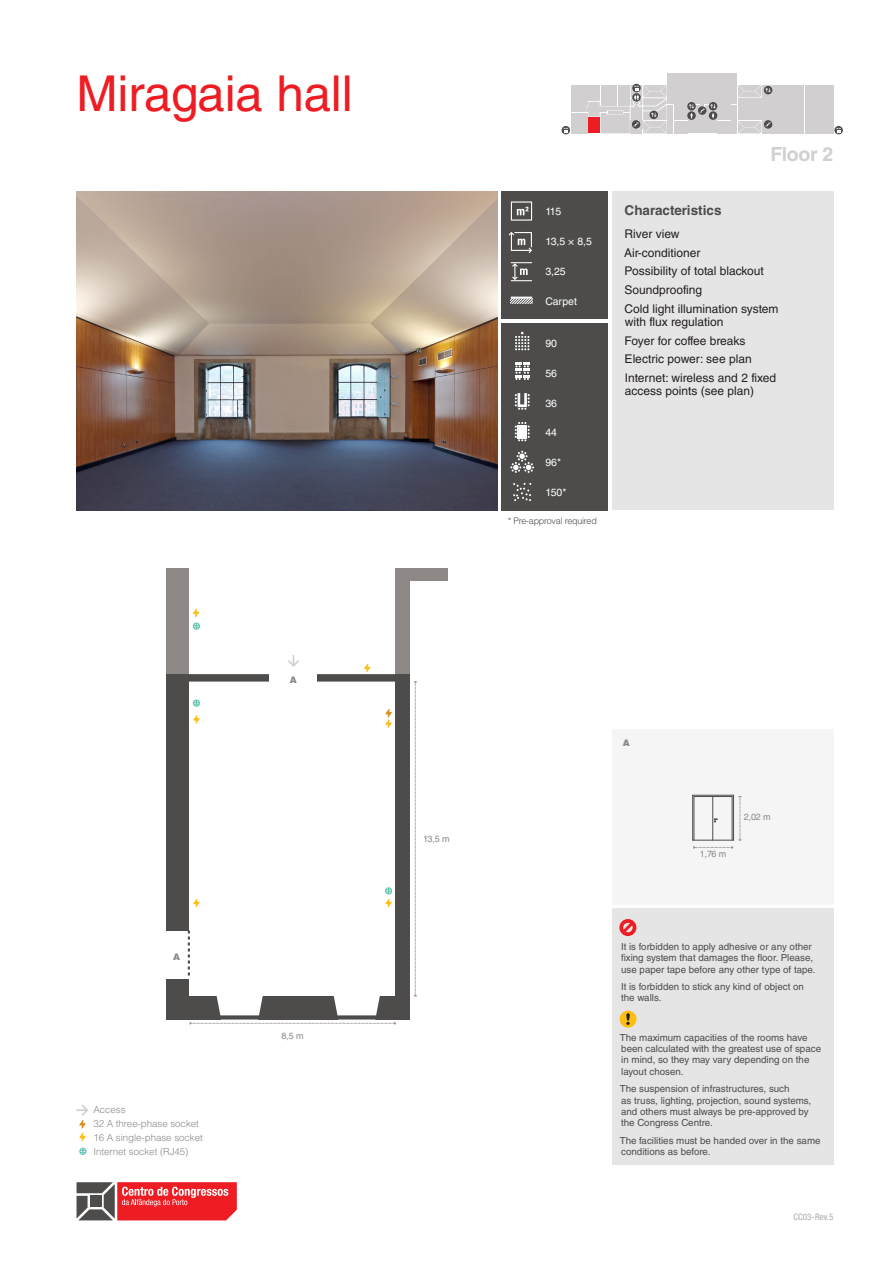
<style>
.page{position:relative;width:893px;height:1263px;background:#fff}
.page>*{position:absolute;margin:0;border:0;box-sizing:border-box;transform-origin:0 0}
.Titulo_sala{font:49.5px "Helvetica LT Std";letter-spacing:-.005em;color:#ee1d23}
.t1{font:700 19.5px "Helvetica LT Std";letter-spacing:-.02em;color:#d1cfd0}
.Titulo_caracteristicas{font:700 13.5px "Helvetica LT Std";color:#4d4c4b}
.Texto_caracteristicas{font:12px/13.5px "Helvetica LT Std";color:#231f20}
.Dados{font:10.5px "Helvetica LT Std";color:#fff}
.Regras{font:9.75px/11.2px "Helvetica LT Std";color:#4d4c4b}
.Legenda_planta{font:300 9.75px "Helvetica LT Std";letter-spacing:-.005em;color:#8d8786}
.t2{font:300 9px "Helvetica LT Std";letter-spacing:-.025em;color:#4d4c4b}
.indic__planta{font:9px "Helvetica LT Std";color:#8d8786}
.t3{font:condensed 9px "Helvetica Neue LT Std";color:#a8a9ad}
.portas{font:900 9px "Helvetica LT Std";color:#8d8786}
</style>
<div class="page">
<div style="left:612px;top:191px;width:221px;height:319px;background:#e6e5e5"></div>
<svg style="left:77px;top:1182px;width:160px;height:38px;background:#d14b4e"></svg>
<div style="left:805px;top:85px;width:28px;height:48px;background:#d1cfd0"></div>
<div style="left:775px;top:85px;width:29px;height:48px;background:#d1cfd0"></div>
<div style="left:762px;top:85px;width:12px;height:35px;background:#d1cfd0"></div>
<div style="left:738px;top:98px;width:23px;height:22px;background:#d1cfd0"></div>
<div style="left:732px;top:105px;width:5px;height:28px;background:#d1cfd0"></div>
<div style="left:668px;top:73px;width:69px;height:24px;background:#d1cfd0"></div>
<div style="left:717px;top:121px;width:14px;height:12px;background:#d1cfd0"></div>
<div style="left:717px;top:105px;width:14px;height:15px;background:#d1cfd0"></div>
<div style="left:668px;top:98px;width:63px;height:6px;background:#d1cfd0"></div>
<div style="left:688px;top:117px;width:28px;height:16px;background:#d1cfd0"></div>
<div style="left:688px;top:105px;width:7px;height:11px;background:#d1cfd0"></div>
<div style="left:674px;top:121px;width:13px;height:12px;background:#d1cfd0"></div>
<div style="left:674px;top:105px;width:13px;height:15px;background:#d1cfd0"></div>
<div style="left:668px;top:105px;width:5px;height:28px;background:#d1cfd0"></div>
<div style="left:576px;top:113px;width:11px;height:20px;background:#d1cfd0"></div>
<div style="left:576px;top:85px;width:11px;height:20px;background:#d1cfd0"></div>
<div style="left:571px;top:106px;width:14px;height:6px;background:#d1cfd0"></div>
<hr style="left:571px;top:113px;width:4px;height:20px;background:#d1cfd0">
<hr style="left:571px;top:85px;width:4px;height:20px;background:#d1cfd0">
<div style="left:502px;top:191px;width:106px;height:128px;background:#4d4c4b"></div>
<div style="left:502px;top:323px;width:106px;height:187px;background:#4d4c4b"></div>
<div style="left:612px;top:909px;width:221px;height:256px;background:#e6e5e5"></div>
<div style="left:612px;top:729px;width:221px;height:175px;background:#f4f5f4"></div>
<hr style="left:693px;top:840px;width:40px;height:1px;background:#4d4c4b">
<hr style="left:732px;top:796px;width:1px;height:44px;background:#4d4c4b">
<hr style="left:694px;top:796px;width:38px;height:1px;background:#4d4c4b">
<hr style="left:694px;top:796px;width:1px;height:44px;background:#4d4c4b">
<hr style="left:692px;top:795px;width:1px;height:45px;background:#4d4c4b">
<hr style="left:693px;top:795px;width:40px;height:1px;background:#4d4c4b">
<hr style="left:733px;top:795px;width:1px;height:45px;background:#4d4c4b">
<hr style="left:712px;top:796px;width:1px;height:44px;background:#4d4c4b">
<svg style="left:694px;top:846px;width:39px;height:3px"></svg>
<svg style="left:739px;top:796px;width:2px;height:45px"></svg>
<div style="left:619px;top:919px;width:17px;height:17px;border:4px solid #ee1d23;border-radius:50%"></div>
<svg style="left:620px;top:919px;width:16px;height:17px"></svg>
<div style="left:620px;top:1010px;width:17px;height:17px;background:#fdbe12;border-radius:50%"></div>
<svg style="left:626px;top:1013px;width:4px;height:12px"></svg>
<img style="left:77px;top:191px;width:420px;height:319px">
<svg style="left:77px;top:1105px;width:11px;height:36px"></svg>
<svg style="left:79px;top:1148px;width:8px;height:7px"></svg>
<div style="left:166px;top:568px;width:282px;height:144px;background:#8d8786"></div>
<div style="left:166px;top:674px;width:282px;height:345px;background:#4d4c4b"></div>
<div style="left:190px;top:554px;width:205px;height:442px;background:#fff"></div>
<div style="left:183px;top:674px;width:221px;height:7px;background:#4d4c4b"></div>
<div style="left:163px;top:931px;width:30px;height:47px;background:#fff"></div>
<div style="left:270px;top:659px;width:47px;height:30px;background:#fff"></div>
<div style="left:410px;top:582px;width:67px;height:457px;background:#fff"></div>
<svg style="left:188px;top:930px;width:2px;height:46px"></svg>
<svg style="left:414px;top:681px;width:3px;height:315px"></svg>
<svg style="left:190px;top:996px;width:206px;height:28px"></svg>
<svg style="left:738px;top:120px;width:36px;height:13px"></svg>
<div style="left:764px;top:86px;width:8px;height:8px;background:#4d4c4b;border-radius:50%"></div>
<svg style="left:732px;top:85px;width:39px;height:19px"></svg>
<svg style="left:562px;top:126px;width:8px;height:8px"></svg>
<svg style="left:563px;top:128px;width:5px;height:6px"></svg>
<svg style="left:834px;top:126px;width:9px;height:8px"></svg>
<svg style="left:836px;top:128px;width:5px;height:6px"></svg>
<svg style="left:586px;top:85px;width:81px;height:48px;background:#d1c5c6"></svg>
<svg style="left:687px;top:111px;width:9px;height:9px"></svg>
<svg style="left:687px;top:102px;width:9px;height:9px"></svg>
<svg style="left:709px;top:111px;width:8px;height:9px"></svg>
<div style="left:709px;top:102px;width:8px;height:9px;background:#4d4c4b;border-radius:50%"></div>
<svg style="left:689px;top:104px;width:27px;height:14px"></svg>
<div style="left:511px;top:201px;width:21px;height:20px;border:1px solid #fff"></div>
<svg style="left:517px;top:207px;width:12px;height:8px"></svg>
<svg style="left:509px;top:232px;width:23px;height:21px"></svg>
<svg style="left:511px;top:262px;width:21px;height:19px"></svg>
<hr style="left:511px;top:297px;width:21px;height:2px;background:#fff">
<svg style="left:511px;top:299px;width:22px;height:4px"></svg>
<svg style="left:515px;top:422px;width:15px;height:19px"></svg>
<svg style="left:515px;top:393px;width:15px;height:17px"></svg>
<svg style="left:510px;top:451px;width:24px;height:22px"></svg>
<svg style="left:515px;top:362px;width:15px;height:18px"></svg>
<svg style="left:515px;top:332px;width:14px;height:18px"></svg>
<svg style="left:513px;top:483px;width:18px;height:18px"></svg>
<svg style="left:385px;top:709px;width:7px;height:19px"></svg>
<svg style="left:193px;top:899px;width:7px;height:8px"></svg>
<svg style="left:193px;top:715px;width:7px;height:9px"></svg>
<svg style="left:364px;top:664px;width:6px;height:8px"></svg>
<svg style="left:385px;top:887px;width:7px;height:20px"></svg>
<svg style="left:193px;top:699px;width:7px;height:8px"></svg>
<svg style="left:193px;top:609px;width:7px;height:21px"></svg>
<svg style="left:288px;top:655px;width:11px;height:12px"></svg>
<p class="Titulo_sala" style="left:77px;top:65px;width:278px">Miragaia hall</p>
<p class="portas" style="left:290px;top:673px;width:9px">A</p>
<p class="portas" style="left:173px;top:951px;width:9px">A</p>
<p class="Legenda_planta" style="left:93px;top:1103px;width:34px">Access</p>
<p class="Legenda_planta" style="left:93px;top:1117px;width:107px">32 A three-phase socket</p>
<p class="Legenda_planta" style="left:93px;top:1131px;width:111px">16 A single-phase socket</p>
<p class="Legenda_planta" style="left:93px;top:1145px;width:97px">Internet socket (RJ45)</p>
<p class="indic__planta" style="left:281px;top:1030px;width:24px">8,5 m</p>
<p class="Dados" style="left:545px;top:206px;width:17px">115</p>
<p class="Dados" style="left:545px;top:235px;width:48px">13,5 × 8,5</p>
<p class="Dados" style="left:545px;top:265px;width:22px">3,25</p>
<p class="Dados" style="left:545px;top:295px;width:33px">Carpet</p>
<p class="Dados" style="left:545px;top:337px;width:13px">90</p>
<p class="Dados" style="left:545px;top:367px;width:13px">56</p>
<p class="Dados" style="left:545px;top:397px;width:13px">36</p>
<p class="Dados" style="left:545px;top:427px;width:13px">44</p>
<p class="Dados" style="left:545px;top:456px;width:17px">96*</p>
<p class="Dados" style="left:545px;top:486px;width:23px">150*</p>
<p class="t2" style="left:508px;top:515px;width:90px">* Pre-approval required</p>
<h2 class="t1" style="left:770px;top:142px;width:64px">Floor 2</h2>
<p class="Titulo_caracteristicas" style="left:625px;top:202px;width:98px">Characteristics</p>
<p class="Texto_caracteristicas" style="left:625px;top:227px;width:56px">River view</p>
<p class="Texto_caracteristicas" style="left:624px;top:246px;width:78px">Air-conditioner</p>
<p class="Texto_caracteristicas" style="left:625px;top:264px;width:141px">Possibility of total blackout</p>
<p class="Texto_caracteristicas" style="left:624px;top:283px;width:79px">Soundproofing</p>
<p class="Texto_caracteristicas" style="left:625px;top:302px;width:155px">Cold light illumination system with flux regulation</p>
<p class="Texto_caracteristicas" style="left:625px;top:334px;width:122px">Foyer for coffee breaks</p>
<p class="Texto_caracteristicas" style="left:625px;top:352px;width:129px">Electric power: see plan</p>
<p class="Texto_caracteristicas" style="left:625px;top:371px;width:153px">Internet: wireless and 2 fixed access points (see plan)</p>
<p class="indic__planta" style="left:423px;top:834px;width:28px">13,5 m</p>
<p class="portas" style="left:623px;top:737px;width:9px">A</p>
<p class="indic__planta" style="left:700px;top:848px;width:28px">1,76 m</p>
<p class="indic__planta" style="left:744px;top:811px;width:29px">2,02 m</p>
<p class="Regras" style="left:621px;top:941px;width:196px">It is forbidden to apply adhesive or any other fixing system that damages the floor. Please, use paper tape before any other type of tape.</p>
<p class="Regras" style="left:621px;top:981px;width:184px">It is forbidden to stick any kind of object on the walls.</p>
<p class="Regras" style="left:620px;top:1032px;width:203px">The maximum capacities of the rooms have been calculated with the greatest use of space in mind, so they may vary depending on the layout chosen.</p>
<p class="Regras" style="left:620px;top:1083px;width:193px">The suspension of infrastructures, such<br>as truss, lighting, projection, sound systems, and others must always be pre-approved by the Congress Centre.</p>
<p class="Regras" style="left:620px;top:1135px;width:202px">The facilities must be handed over in the same conditions as before.</p>
<p class="t3" style="left:793px;top:1212px;width:42px">CC03-Rev.5</p>
</div>
